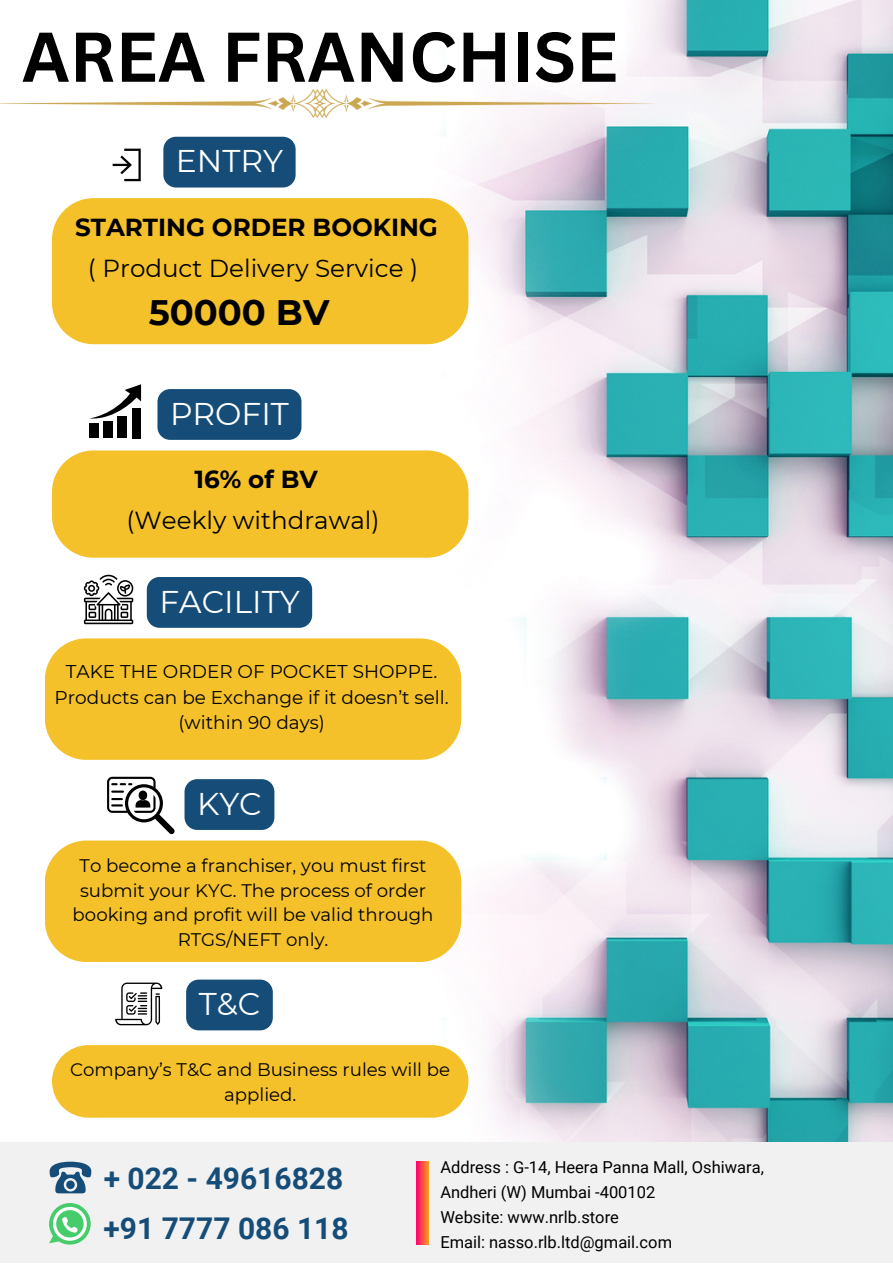
<style>
.page{position:relative;width:893px;height:1264px;background:#fff}
.page>*{position:absolute;margin:0;border:0;box-sizing:border-box;transform-origin:0 0}
.t1{font:700 68.7px "Canva Sans";color:#000}
.t2{font:700 35.4px "Montserrat";color:#000}
.t3{font:31.35px "Montserrat";color:#fff}
.t4{font:700 30px "Roboto";color:#154d78}
.t5{font:24.6px "Montserrat";color:#000}
.t6{font:700 24.6px "Montserrat";color:#000}
.t7{font:18.45px/25.5px "Montserrat";color:#000;text-align:center}
.t8{font:18.15px/24.8px "Montserrat";color:#000;text-align:center}
.t9{font:16.5px "Roboto";color:#000}
</style>
<div class="page">
<img style="left:45px;top:0;width:847px;height:1142px">
<svg style="left:113px;top:149px;width:28px;height:32px"></svg>
<div style="left:52px;top:198px;width:416px;height:146px;background:#f4c12a;border-radius:42px"></div>
<div style="left:52px;top:450px;width:416px;height:107px;background:#f4c12a;border-radius:42px"></div>
<div style="left:89px;top:423px;width:9px;height:15px;background:#000"></div>
<div style="left:103px;top:421px;width:10px;height:17px;background:#000"></div>
<div style="left:118px;top:416px;width:9px;height:22px;background:#000"></div>
<div style="left:132px;top:408px;width:9px;height:30px;background:#000"></div>
<svg style="left:89px;top:384px;width:52px;height:36px"></svg>
<div style="left:45px;top:638px;width:416px;height:121px;background:#f4c12a;border-radius:42px"></div>
<div style="left:45px;top:840px;width:416px;height:122px;background:#f4c12a;border-radius:42px"></div>
<svg style="left:107px;top:776px;width:67px;height:58px"></svg>
<svg style="left:84px;top:574px;width:49px;height:50px"></svg>
<div style="left:52px;top:1045px;width:416px;height:72px;background:#f4c12a"></div>
<svg style="left:115px;top:982px;width:47px;height:43px"></svg>
<img style="left:0;top:89px;width:656px;height:28px">
<div style="left:163px;top:137px;width:132px;height:50px;background:#154d78;border-radius:13px"></div>
<div style="left:157px;top:389px;width:144px;height:51px;background:#154d78;border-radius:13px"></div>
<div style="left:147px;top:577px;width:165px;height:51px;background:#154d78;border-radius:13px"></div>
<div style="left:184px;top:779px;width:90px;height:51px;background:#154d78;border-radius:13px"></div>
<div style="left:186px;top:979px;width:87px;height:51px;background:#154d78;border-radius:13px"></div>
<div style="left:0;top:1142px;width:892px;height:120px;background:#f1f1f1"></div>
<svg style="left:416px;top:1161px;width:12px;height:83px"></svg>
<svg style="left:49px;top:1161px;width:43px;height:32px"></svg>
<svg style="left:49px;top:1203px;width:42px;height:41px"></svg>
<p class="t1" style="left:22px;top:8px;width:597px">AREA FRANCHISE</p>
<p class="t3" style="left:176px;top:142px;width:109px">ENTRY</p>
<p class="t6" style="left:75px;top:212px;width:364px">STARTING ORDER BOOKING</p>
<p class="t5" style="left:88px;top:253px;width:331px">( Product Delivery Service )</p>
<p class="t2" style="left:149px;top:290px;width:182px">50000 BV</p>
<p class="t3" style="left:170px;top:394px;width:120px">PROFIT</p>
<p class="t6" style="left:194px;top:464px;width:125px">16% of BV</p>
<p class="t5" style="left:126px;top:505px;width:254px">(Weekly withdrawal)</p>
<p class="t3" style="left:159px;top:582px;width:142px">FACILITY</p>
<p class="t7" style="left:55px;top:659px;width:395px">TAKE THE ORDER OF POCKET SHOPPE.<br>Products can be Exchange if it doesn’t sell. (within 90 days)</p>
<p class="t3" style="left:197px;top:784px;width:66px">KYC</p>
<p class="t8" style="left:73px;top:853px;width:362px">To become a franchiser, you must first submit your KYC. The process of order booking and profit will be valid through<br>RTGS/NEFT only.</p>
<p class="t3" style="left:199px;top:984px;width:63px">T&amp;C</p>
<p class="t8" style="left:70px;top:1057px;width:381px">Company’s T&amp;C and Business rules will be applied.</p>
<p class="t4" style="left:104px;top:1161px;width:241px">+ 022 - 49616828</p>
<p class="t4" style="left:103px;top:1210px;width:247px">+91 7777 086 118</p>
<p class="t9" style="left:440px;top:1157px;width:325px">Address : G-14, Heera Panna Mall, Oshiwara,</p>
<p class="t9" style="left:440px;top:1207px;width:180px">Website: www.nrlb.store</p>
<p class="t9" style="left:440px;top:1182px;width:216px">Andheri (W) Mumbai -400102</p>
<p class="t9" style="left:440px;top:1232px;width:233px">Email: nasso.rlb.ltd@gmail.com</p>
</div>
